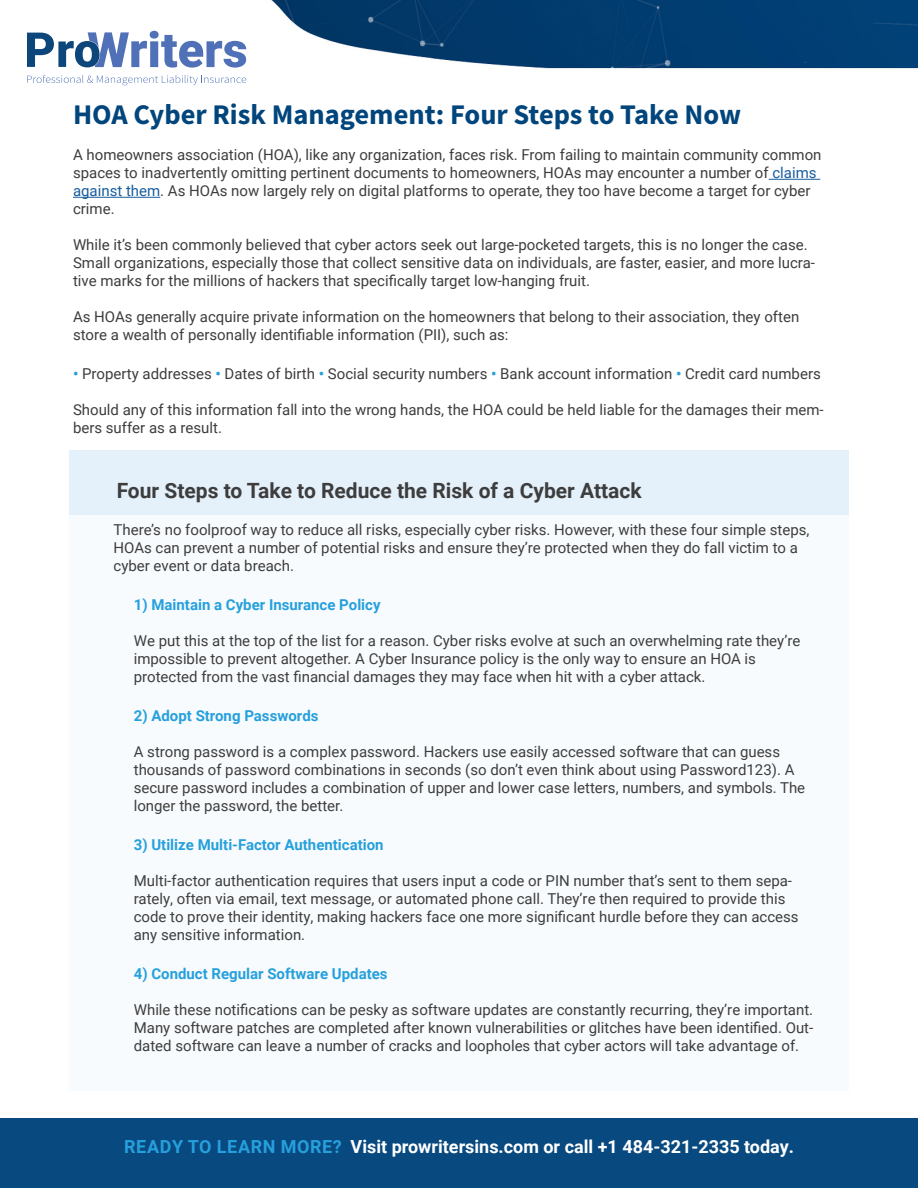
<style>
.page{position:relative;width:918px;height:1188px;background:#fff}
.page>*{position:absolute;margin:0;border:0;box-sizing:border-box;transform-origin:0 0}
.t1{font:700 28.5px "Source Sans Pro";color:#00457c}
.Body{font:700 21px "Roboto";color:#3d3d3d}
.t2{font:700 18px "Roboto";color:#fff}
.Body-2{font:15px/18px "Roboto";color:#3d3d3d}
.Paragraph_Style_1{font:700 15px "Roboto";color:#26a0dd}
.s1{color:#175d9e}
.s2{font-weight:700;color:#26a0dd}
.s3{color:#26a0dd}
</style>
<div class="page">
<img style="left:246px;top:0;width:672px;height:81px">
<div style="left:0;top:1119px;width:918px;height:69px;background:#08497f"></div>
<div style="left:69px;top:482px;width:780px;height:609px;background:#f8fbfd"></div>
<div style="left:69px;top:450px;width:780px;height:65px;background:#e4f0fa"></div>
<hr style="left:769px;top:179px;width:51px;height:1px;background:#175d9e">
<hr style="left:73px;top:197px;width:87px;height:1px;background:#175d9e">
<svg style="left:27px;top:75px;width:219px;height:10px"></svg>
<svg style="left:27px;top:31px;width:219px;height:37px"></svg>
<h1 class="t1" style="left:73px;top:95px;width:670px">HOA Cyber Risk Management: Four Steps to Take Now</h1>
<p class="Body-2" style="left:73px;top:145px;width:750px">A homeowners association (HOA), like any organization, faces risk. From failing to maintain community common spaces to inadvertently omitting pertinent documents to homeowners, HOAs may encounter a number of <span class="s1">claims against them</span>. As HOAs now largely rely on digital platforms to operate, they too have become a target for cyber crime.</p>
<p class="Body-2" style="left:73px;top:235px;width:744px">While it’s been commonly believed that cyber actors seek out large-pocketed targets, this is no longer the case.<br>Small organizations, especially those that collect sensitive data on individuals, are faster, easier, and more lucra&shy;tive marks for the millions of hackers that specifically target low-hanging fruit.</p>
<p class="Body-2" style="left:73px;top:307px;width:728px">As HOAs generally acquire private information on the homeowners that belong to their association, they often store a wealth of personally identifiable information (PII), such as:</p>
<p class="Body-2" style="left:73px;top:364px;width:749px"><span class="s2">•</span> Property addresses <span class="s2">•</span> Dates of birth <span class="s2">•</span> Social security numbers <span class="s2">•</span> Bank account information <span class="s2">•</span> Credit card numbers</p>
<p class="Body-2" style="left:73px;top:400px;width:752px">Should any of this information fall into the wrong hands, the HOA could be held liable for the damages their mem&shy;bers suffer as a result.</p>
<p class="Body" style="left:117px;top:476px;width:527px">Four Steps to Take to Reduce the Risk of a Cyber Attack</p>
<p class="Body-2" style="left:114px;top:520px;width:698px">There’s no foolproof way to reduce all risks, especially cyber risks. However, with these four simple steps,<br>HOAs can prevent a number of potential risks and ensure they’re protected when they do fall victim to a cyber event or data breach.</p>
<p class="Paragraph_Style_1" style="left:134px;top:594px;width:248px">1) Maintain a Cyber Insurance Policy</p>
<p class="Body-2" style="left:134px;top:631px;width:668px">We put this at the top of the list for a reason. Cyber risks evolve at such an overwhelming rate they’re impossible to prevent altogether. A Cyber Insurance policy is the only way to ensure an HOA is</p>
<p class="Body-2" style="left:134px;top:667px;width:573px">protected from the vast financial damages they may face when hit with a cyber attack.</p>
<p class="Paragraph_Style_1" style="left:134px;top:705px;width:186px">2) Adopt Strong Passwords</p>
<p class="Body-2" style="left:134px;top:742px;width:673px">A strong password is a complex password. Hackers use easily accessed software that can guess thousands of password combinations in seconds (so don’t even think about using Password123). A secure password includes a combination of upper and lower case letters, numbers, and symbols. The longer the password, the better.</p>
<p class="Paragraph_Style_1" style="left:134px;top:834px;width:251px">3) Utilize Multi-Factor Authentication</p>
<p class="Body-2" style="left:134px;top:871px;width:666px">Multi-factor authentication requires that users input a code or PIN number that’s sent to them sepa&shy;rately, often via email, text message, or automated phone call. They’re then required to provide this code to prove their identity, making hackers face one more significant hurdle before they can access any sensitive information.</p>
<p class="Paragraph_Style_1" style="left:134px;top:963px;width:255px">4) Conduct Regular Software Updates</p>
<p class="Body-2" style="left:134px;top:1000px;width:681px;text-align:justify">While these notifications can be pesky as software updates are constantly recurring, they’re important.<br>Many software patches are completed after known vulnerabilities or glitches have been identified. Out&shy;dated software can leave a number of cracks and loopholes that cyber actors will take advantage of.</p>
<p class="t2" style="left:124px;top:1134px;width:672px"><span class="s3">READY TO LEARN MORE?</span> Visit prowritersins.com or call +1 484-321-2335 today.</p>
</div>
